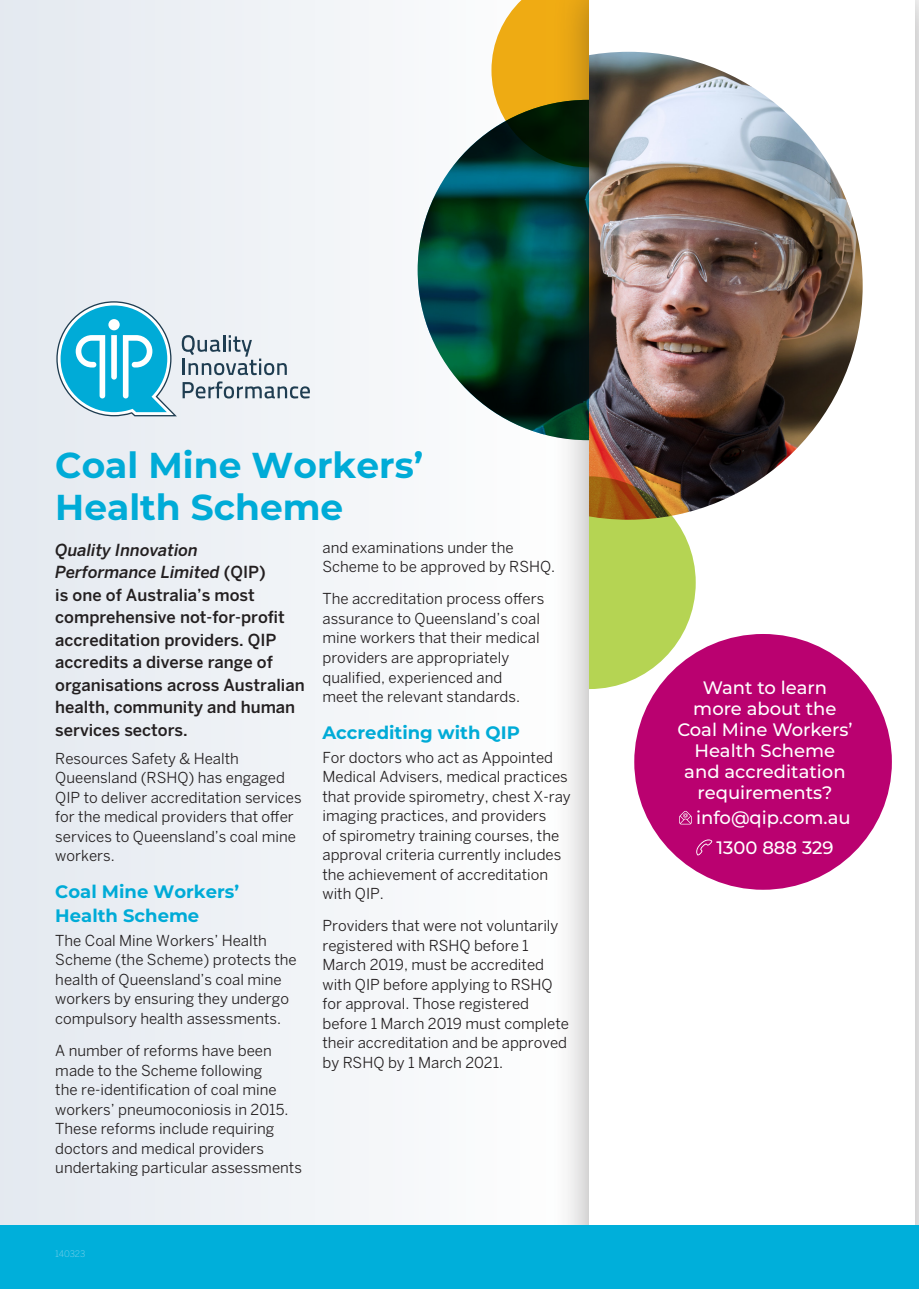
<style>
.page{position:relative;width:919px;height:1289px;background:#fff}
.page>*{position:absolute;margin:0;border:0;box-sizing:border-box;transform-origin:0 0}
.Document_title__24pt{font:700 36px/42px "Montserrat";color:#00abd7}
.t1{font:500 18px/21px "Montserrat";color:#fff;text-align:center}
.In-Text_Section_Head{font:700 18px/24px "Montserrat";color:#00abd7}
.Intro_Paragraph{font:500 16.5px/22.5px "Benton Sans";color:#231f20}
.Body_Copy{font:15px/19.5px "Benton Sans";color:#231f20}
.t2{font:300 9px "Benton Sans";color:#7ed1ea}
.s1{font-style:italic}
</style>
<div class="page">
<div style="left:0;top:0;width:600px;height:1288px;background:#eff2f6"></div>
<svg style="left:491px;top:0;width:60px;height:100px;background:#f0b530"></svg>
<img style="left:417px;top:100px;width:134px;height:340px">
<div style="left:551px;top:0;width:367px;height:1288px;background:#231f20;opacity:.4"></div>
<div style="left:589px;top:0;width:325px;height:1288px;background:#fff"></div>
<svg style="left:589px;top:519px;width:106px;height:170px;background:#bdd866"></svg>
<img style="left:589px;top:52px;width:273px;height:467px">
<div style="left:0;top:1224px;width:918px;height:64px;background:#00afda"></div>
<div style="left:634px;top:634px;width:257px;height:255px;background:#ba0170;border-radius:50%"></div>
<svg style="left:679px;top:810px;width:12px;height:14px"></svg>
<svg style="left:696px;top:839px;width:16px;height:16px"></svg>
<svg style="left:56px;top:301px;width:254px;height:115px"></svg>
<p class="Document_title__24pt" style="left:55px;top:443px;width:369px">Coal Mine Workers’<br>Health Scheme</p>
<p class="Intro_Paragraph" style="left:55px;top:538px;width:251px"><span class="s1">Quality Innovation<br>Performance Limited</span> (QIP)<br>is one of Australia’s most comprehensive not-for-profit accreditation providers. QIP accredits a diverse range of organisations across Australian health, community and human services sectors.</p>
<p class="Body_Copy" style="left:55px;top:748px;width:248px">Resources Safety &amp; Health<br>Queensland (RSHQ) has engaged<br>QIP to deliver accreditation services for the medical providers that offer services to Queensland’s coal mine workers.</p>
<p class="In-Text_Section_Head" style="left:55px;top:878px;width:185px">Coal Mine Workers’<br>Health Scheme</p>
<p class="Body_Copy" style="left:55px;top:930px;width:243px">The Coal Mine Workers’ Health<br>Scheme (the Scheme) protects the health of Queensland’s coal mine workers by ensuring they undergo compulsory health assessments.</p>
<p class="Body_Copy" style="left:55px;top:1040px;width:248px">A number of reforms have been made to the Scheme following<br>the re-identification of coal mine workers’ pneumoconiosis in 2015.<br>These reforms include requiring doctors and medical providers undertaking particular assessments</p>
<p class="Body_Copy" style="left:322px;top:537px;width:234px">and examinations under the<br>Scheme to be approved by RSHQ.</p>
<p class="Body_Copy" style="left:322px;top:589px;width:223px">The accreditation process offers assurance to Queensland’s coal mine workers that their medical providers are appropriately qualified, experienced and<br>meet the relevant standards.</p>
<p class="In-Text_Section_Head" style="left:322px;top:719px;width:199px">Accrediting with QIP</p>
<p class="Body_Copy" style="left:322px;top:747px;width:250px">For doctors who act as Appointed<br>Medical Advisers, medical practices that provide spirometry, chest X-ray imaging practices, and providers<br>of spirometry training courses, the approval criteria currently includes the achievement of accreditation with QIP.</p>
<p class="Body_Copy" style="left:322px;top:916px;width:248px">Providers that were not voluntarily registered with RSHQ before 1<br>March 2019, must be accredited with QIP before applying to RSHQ for approval. Those registered before 1 March 2019 must complete their accreditation and be approved by RSHQ by 1 March 2021.</p>
<p class="t2" style="left:55px;top:1248px;width:32px">140323</p>
<p class="t1" style="left:677px;top:676px;width:177px">Want to learn more about the<br>Coal Mine Workers’<br>Health Scheme and accreditation requirements?</p>
<p class="t1" style="left:696px;top:806px;width:156px">info@qip.com.au</p>
<p class="t1" style="left:716px;top:836px;width:119px">1300 888 329</p>
</div>
